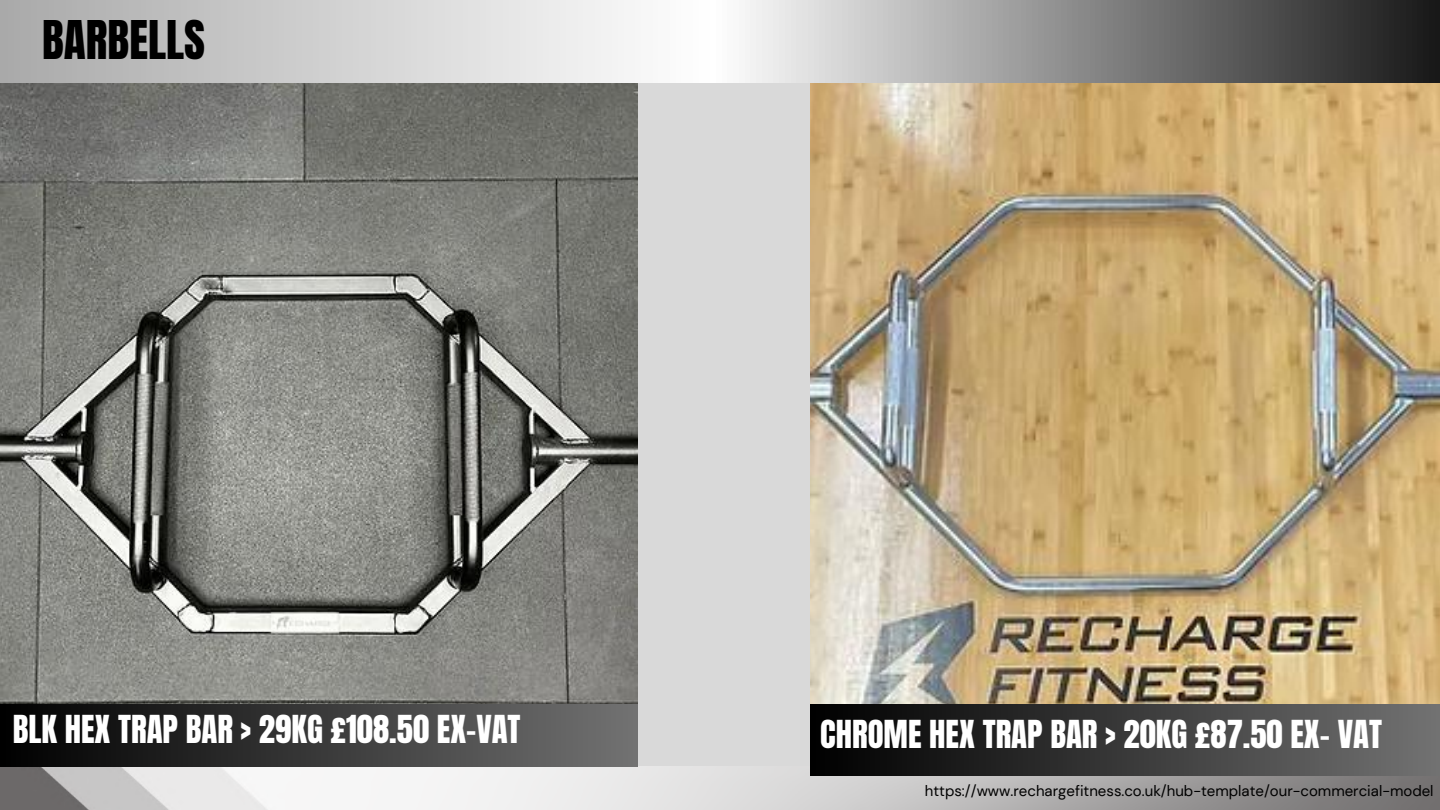
<style>
.page{position:relative;width:1440px;height:810px;background:#d9d9d9}
.page>*{position:absolute;margin:0;border:0;box-sizing:border-box;transform-origin:0 0}
.t1{font:45.4px "Anton";color:#000}
.t2{font:32.8px "Anton";color:#fff}
.t3{font:15px "DM Sans";color:#000}
</style>
<div class="page">
<svg style="left:0;top:0;width:1440px;height:82px"></svg>
<img style="left:0;top:766px;width:1440px;height:44px">
<img style="left:0;top:84px;width:638px;height:621px">
<img style="left:810px;top:84px;width:630px;height:621px">
<div style="left:0;top:705px;width:638px;height:61px;background:linear-gradient(to right,#000,#727272)"></div>
<div style="left:810px;top:705px;width:630px;height:71px;background:linear-gradient(to right,#000,#727272)"></div>
<h1 class="t1" style="left:42px;top:7px;width:164px">BARBELLS</h1>
<h2 class="t2" style="left:13px;top:706px;width:509px">BLK HEX TRAP BAR &gt; 29KG £108.50 EX-VAT</h2>
<h2 class="t2" style="left:820px;top:711px;width:563px">CHROME HEX TRAP BAR &gt; 20KG £87.50 EX- VAT</h2>
<p class="t3" style="left:925px;top:781px;width:510px">https://www.rechargefitness.co.uk/hub-template/our-commercial-model</p>
</div>
